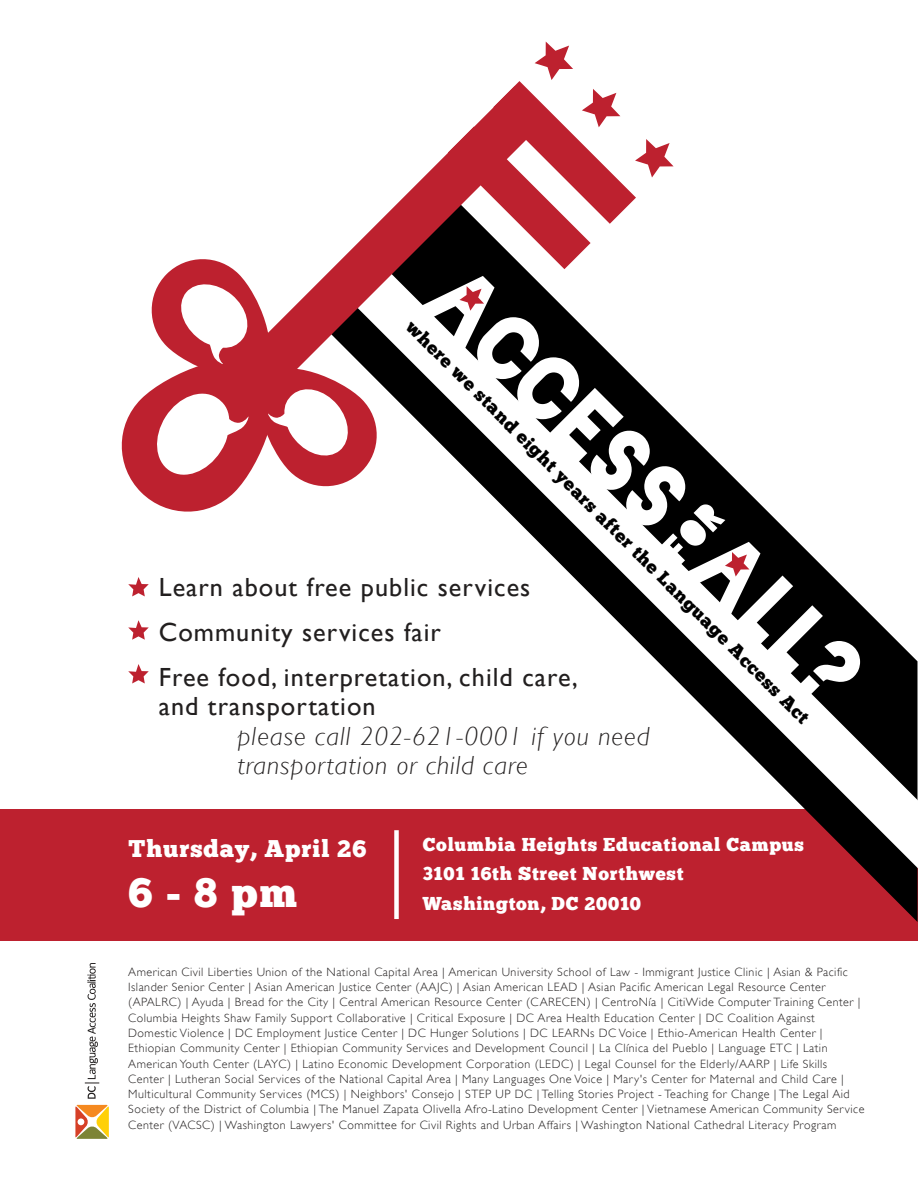
<style>
.page{position:relative;width:918px;height:1188px;background:#fff}
.page>*{position:absolute;margin:0;border:0;box-sizing:border-box;transform-origin:0 0}
.t1{font:89.4px "Blackout Midnight";color:#fff}
.t2{font:41.55px "Chunk Five";color:#fff}
.t3{font:26.25px/44.8px "Gill Sans";letter-spacing:.04em;color:#221f1f}
.t4{font:italic 300 26.25px/29.5px "Gill Sans";letter-spacing:.04em;color:#221f1f}
.t5{font:24px "Chunk Five";letter-spacing:.04em;color:#fff}
.t6{font:18.6px/29.5px "Chunk Five";letter-spacing:.04em;color:#fff}
.t7{font:18.3px "Chunk Five";color:#000}
.t8{font:300 12px/15.3px "Gill Sans";letter-spacing:.04em;color:#221f1f}
</style>
<div class="page">
<div style="left:0;top:809px;width:917px;height:132px;background:#bd212f"></div>
<svg style="left:75px;top:963px;width:34px;height:176px"></svg>
<svg style="left:128px;top:577px;width:21px;height:19px"></svg>
<svg style="left:128px;top:620px;width:21px;height:20px"></svg>
<svg style="left:128px;top:664px;width:21px;height:20px"></svg>
<svg style="left:121px;top:259px;width:225px;height:253px"></svg>
<svg style="left:514px;top:42px;width:160px;height:221px"></svg>
<svg style="left:346px;top:263px;width:572px;height:678px"></svg>
<svg style="left:231px;top:86px;width:316px;height:316px"></svg>
<svg style="left:460px;top:286px;width:24px;height:25px"></svg>
<svg style="left:661px;top:501px;width:88px;height:76px;background:#1c1617"></svg>
<h1 class="t1" style="left:471px;top:258px;width:572px;rotate:45deg">Access All?</h1>
<h3 class="t7" style="left:415px;top:317px;width:563px;rotate:45deg">where we stand eight years after the Language Access Act</h3>
<h3 class="t3" style="left:159px;top:564px;width:421px">Learn about free public services<br>Community services fair<br>Free food, interpretation, child care,</h3>
<h3 class="t3" style="left:159px;top:684px;width:218px">and transportation</h3>
<h3 class="t4" style="left:237px;top:721px;width:413px">please call 202-621-0001 if you need transportation or child care</h3>
<h3 class="t5" style="left:129px;top:837px;width:239px">Thursday, April 26</h3>
<h2 class="t2" style="left:129px;top:873px;width:170px">6 - 8 pm</h2>
<h3 class="t6" style="left:423px;top:830px;width:383px">Columbia Heights Educational Campus<br>3101 16th Street Northwest<br>Washington, DC 20010</h3>
<p class="t8" style="left:128px;top:964px;width:738px">American Civil Liberties Union of the National Capital Area | American University School of Law - Immigrant Justice Clinic | Asian &amp; Pacific Islander Senior Center | Asian American Justice Center (AAJC) | Asian American LEAD | Asian Pacific American Legal Resource Center (APALRC) | Ayuda | Bread for the City | Central American Resource Center (CARECEN) | CentroNía | CitiWide Computer Training Center | Columbia Heights Shaw Family Support Collaborative | Critical Exposure | DC Area Health Education Center | DC Coalition Against Domestic Violence | DC Employment Justice Center | DC Hunger Solutions | DC LEARNs DC Voice | Ethio-American Health Center | Ethiopian Community Center | Ethiopian Community Services and Development Council | La Clínica del Pueblo | Language ETC | Latin American Youth Center (LAYC) | Latino Economic Development Corporation (LEDC) | Legal Counsel for the Elderly/AARP | Life Skills Center | Lutheran Social Services of the National Capital Area | Many Languages One Voice | Mary's Center for Maternal and Child Care | Multicultural Community Services (MCS) | Neighbors' Consejo | STEP UP DC | Telling Stories Project - Teaching for Change | The Legal Aid Society of the District of Columbia | The Manuel Zapata Olivella Afro-Latino Development Center | Vietnamese American Community Service Center (VACSC) | Washington Lawyers' Committee for Civil Rights and Urban Affairs | Washington National Cathedral Literacy Program</p>
</div>
